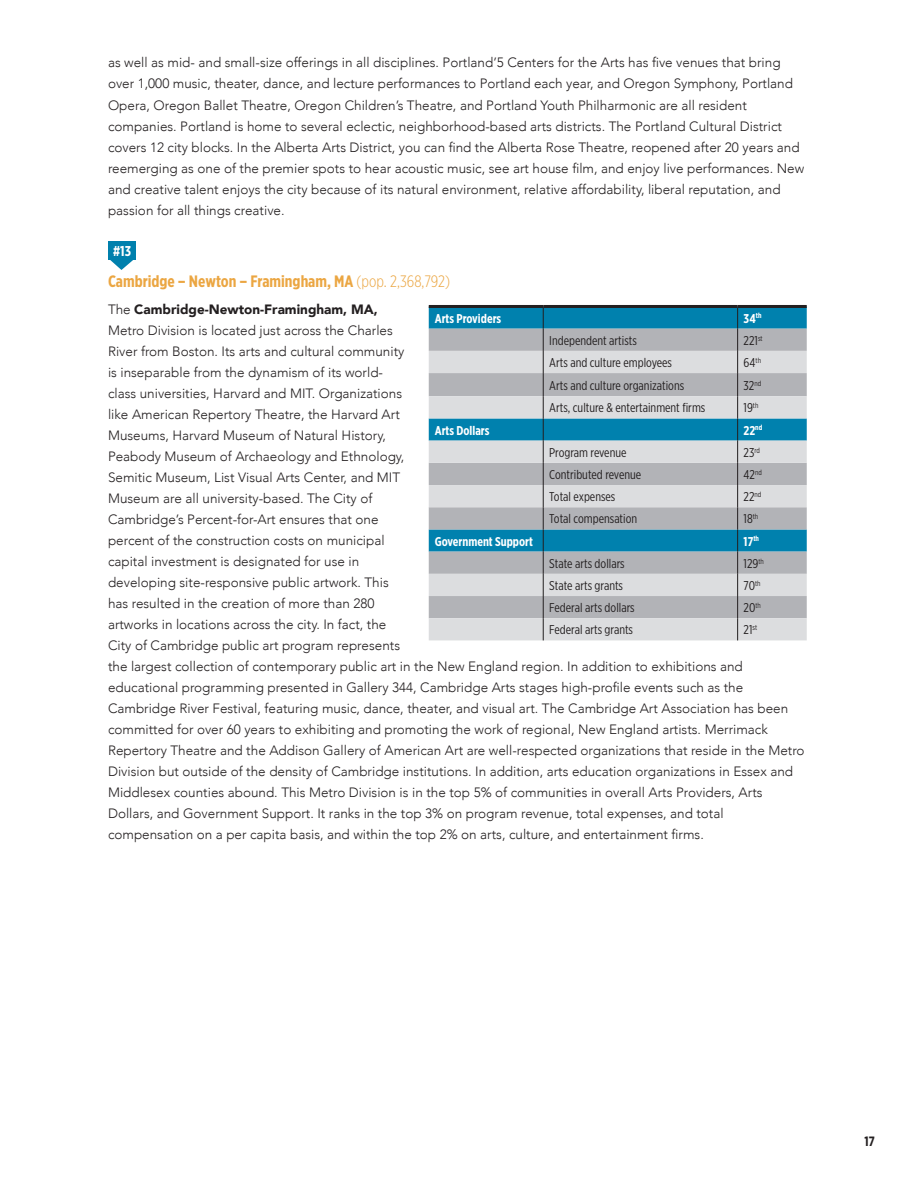
<style>
.page{position:relative;width:918px;height:1188px;background:#fff}
.page>*{position:absolute;margin:0;border:0;box-sizing:border-box;transform-origin:0 0}
.t1{font:700 16.5px "Gotham X Narrow";color:#eba642}
.t2{font:700 14.25px "Gotham X Narrow";color:#fff}
.t3{font:300 13.5px/21px "Avenir";color:#231f20}
.t4{font:700 13.5px "Gotham X Narrow";color:#231f20}
.t5{font:12.75px "Gotham X Narrow";color:#231f20}
.t6{font:700 12.75px "Gotham X Narrow";color:#fff}
.s1{font-weight:300}
.s2{font-weight:900}
</style>
<div class="page">
<svg style="left:110px;top:260px;width:23px;height:10px"></svg>
<div style="left:108px;top:241px;width:28px;height:19px;background:#0080ad"></div>
<div style="left:429px;top:308px;width:378px;height:21px;background:#0081ae"></div>
<div style="left:429px;top:329px;width:378px;height:22px;background:#b2b3b7"></div>
<svg style="left:429px;top:351px;width:378px;height:289px;background:#aabfc8"></svg>
<svg style="left:543px;top:308px;width:1px;height:332px"></svg>
<svg style="left:737px;top:308px;width:1px;height:332px"></svg>
<hr style="left:429px;top:305px;width:114px;height:3px;background:#231f20">
<hr style="left:543px;top:305px;width:195px;height:3px;background:#231f20">
<hr style="left:738px;top:305px;width:69px;height:3px;background:#231f20">
<p class="t3" style="left:108px;top:52px;width:698px">as well as mid- and small-size offerings in all disciplines. Portland’5 Centers for the Arts has five venues that bring over 1,000 music, theater, dance, and lecture performances to Portland each year, and Oregon Symphony, Portland Opera, Oregon Ballet Theatre, Oregon Children’s Theatre, and Portland Youth Philharmonic are all resident companies. Portland is home to several eclectic, neighborhood-based arts districts. The Portland Cultural District covers 12 city blocks. In the Alberta Arts District, you can find the Alberta Rose Theatre, reopened after 20 years and reemerging as one of the premier spots to hear acoustic music, see art house film, and enjoy live performances. New and creative talent enjoys the city because of its natural environment, relative affordability, liberal reputation, and passion for all things creative.</p>
<p class="t2" style="left:113px;top:242px;width:19px">#13</p>
<p class="t1" style="left:108px;top:271px;width:344px">Cambridge – Newton – Framingham, MA <span class="s1">(pop. 2,368,792)</span></p>
<p class="t3" style="left:108px;top:299px;width:698px">The <span class="s2">Cambridge-Newton-Framingham, MA,<br></span>Metro Division is located just across the Charles<br>River from Boston. Its arts and cultural community<br>is inseparable from the dynamism of its world-<br>class universities, Harvard and MIT. Organizations<br>like American Repertory Theatre, the Harvard Art<br>Museums, Harvard Museum of Natural History,<br>Peabody Museum of Archaeology and Ethnology,<br>Semitic Museum, List Visual Arts Center, and MIT<br>Museum are all university-based. The City of<br>Cambridge’s Percent-for-Art ensures that one<br>percent of the construction costs on municipal<br>capital investment is designated for use in<br>developing site-responsive public artwork. This<br>has resulted in the creation of more than 280<br>artworks in locations across the city. In fact, the<br>City of Cambridge public art program represents<br>the largest collection of contemporary public art in the New England region. In addition to exhibitions and educational programming presented in Gallery 344, Cambridge Arts stages high-profile events such as the Cambridge River Festival, featuring music, dance, theater, and visual art. The Cambridge Art Association has been committed for over 60 years to exhibiting and promoting the work of regional, New England artists. Merrimack Repertory Theatre and the Addison Gallery of American Art are well-respected organizations that reside in the Metro Division but outside of the density of Cambridge institutions. In addition, arts education organizations in Essex and Middlesex counties abound. This Metro Division is in the top 5% of communities in overall Arts Providers, Arts Dollars, and Government Support. It ranks in the top 3% on program revenue, total expenses, and total compensation on a per capita basis, and within the top 2% on arts, culture, and entertainment firms.</p>
<p class="t6" style="left:435px;top:310px;width:68px">Arts Providers</p>
<p class="t6" style="left:744px;top:310px;width:19px">34<sup>th</sup></p>
<p class="t5" style="left:549px;top:333px;width:89px">Independent artists</p>
<p class="t5" style="left:744px;top:333px;width:21px">221<sup>st</sup></p>
<p class="t5" style="left:549px;top:355px;width:124px">Arts and culture employees</p>
<p class="t5" style="left:744px;top:355px;width:19px">64<sup>th</sup></p>
<p class="t5" style="left:549px;top:378px;width:136px">Arts and culture organizations</p>
<p class="t5" style="left:744px;top:378px;width:19px">32<sup>nd</sup></p>
<p class="t5" style="left:549px;top:400px;width:158px">Arts, culture &amp; entertainment firms</p>
<p class="t5" style="left:744px;top:400px;width:16px">19<sup>th</sup></p>
<p class="t6" style="left:435px;top:422px;width:56px">Arts Dollars</p>
<p class="t6" style="left:744px;top:422px;width:20px">22<sup>nd</sup></p>
<p class="t5" style="left:549px;top:445px;width:79px">Program revenue</p>
<p class="t5" style="left:744px;top:445px;width:18px">23<sup>rd</sup></p>
<p class="t5" style="left:549px;top:467px;width:94px">Contributed revenue</p>
<p class="t5" style="left:744px;top:467px;width:20px">42<sup>nd</sup></p>
<p class="t5" style="left:549px;top:489px;width:68px">Total expenses</p>
<p class="t5" style="left:744px;top:489px;width:19px">22<sup>nd</sup></p>
<p class="t5" style="left:549px;top:511px;width:89px">Total compensation</p>
<p class="t5" style="left:744px;top:511px;width:16px">18<sup>th</sup></p>
<p class="t6" style="left:435px;top:533px;width:100px">Government Support</p>
<p class="t6" style="left:744px;top:533px;width:17px">17<sup>th</sup></p>
<p class="t5" style="left:549px;top:556px;width:77px">State arts dollars</p>
<p class="t5" style="left:744px;top:556px;width:22px">129<sup>th</sup></p>
<p class="t5" style="left:549px;top:578px;width:75px">State arts grants</p>
<p class="t5" style="left:744px;top:578px;width:18px">70<sup>th</sup></p>
<p class="t5" style="left:549px;top:600px;width:87px">Federal arts dollars</p>
<p class="t5" style="left:744px;top:600px;width:19px">20<sup>th</sup></p>
<p class="t5" style="left:549px;top:622px;width:85px">Federal arts grants</p>
<p class="t5" style="left:744px;top:622px;width:15px">21<sup>st</sup></p>
<p class="t4" style="left:864px;top:1133px;width:12px">17</p>
</div>
